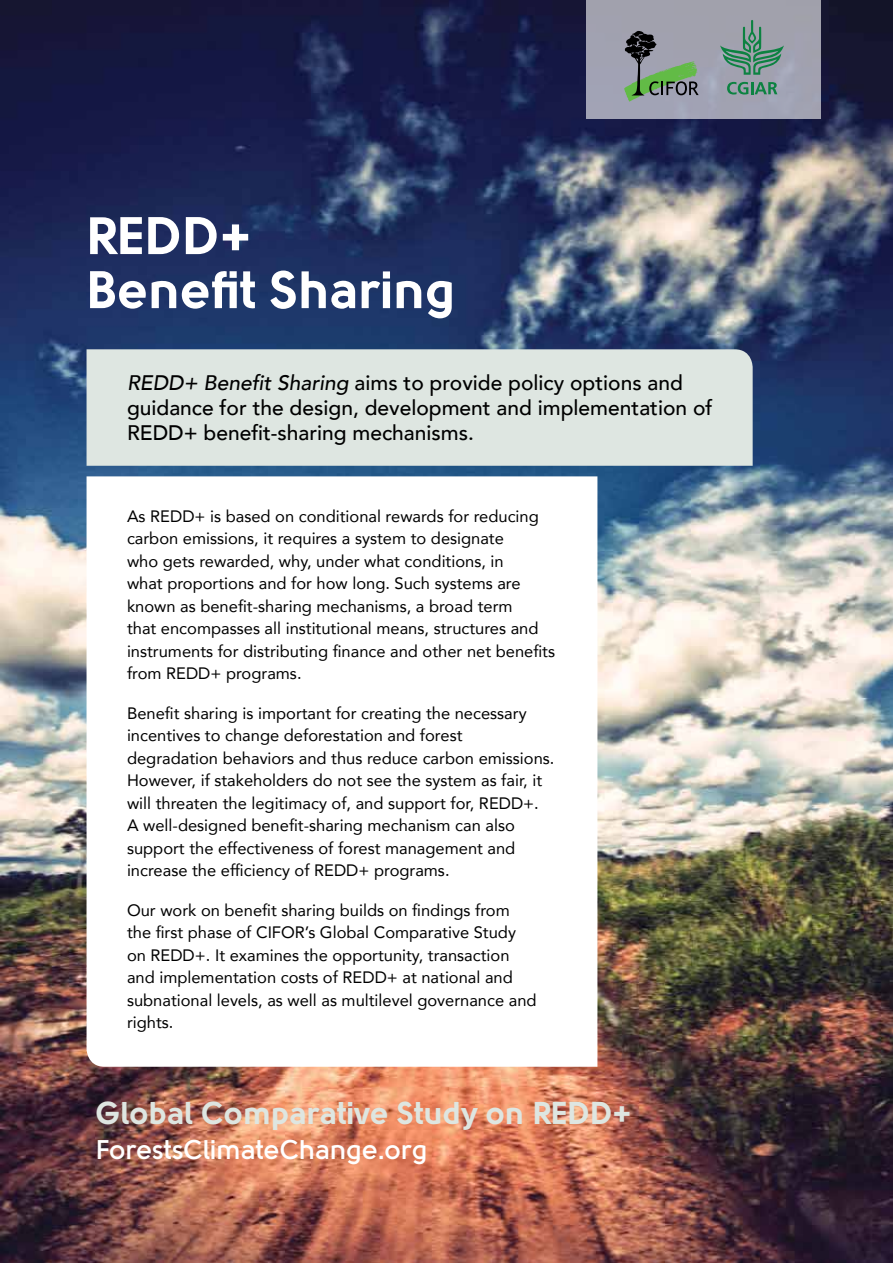
<style>
.page{position:relative;width:893px;height:1263px;background:#fff}
.page>*{position:absolute;margin:0;border:0;box-sizing:border-box;transform-origin:0 0}
.t1{font:900 52.5px/54px "Solomon";color:#fff}
.t2{font:900 31.5px "Solomon";color:#dee6e1}
.t3{font:700 27px "Solomon";color:#fff}
.t4{font:500 21px/25.2px "Avenir";color:#000}
.t5{font:16.5px/22.5px "Avenir";color:#000}
.s1{font-style:italic}
</style>
<div class="page">
<img style="left:0;top:0;width:893px;height:1263px">
<svg style="left:87px;top:476px;width:510px;height:591px"></svg>
<div style="left:87px;top:349px;width:666px;height:117px;background:#dee6e1"></div>
<div style="left:586px;top:0;width:235px;height:119px;background:#a1a1b0"></div>
<svg style="left:624px;top:31px;width:75px;height:71px"></svg>
<svg style="left:720px;top:20px;width:64px;height:55px"></svg>
<svg style="left:727px;top:82px;width:50px;height:13px"></svg>
<h1 class="t1" style="left:87px;top:208px;width:371px">REDD+<br>Benefit Sharing</h1>
<p class="t4" style="left:127px;top:369px;width:587px"><span class="s1">REDD+ Benefit Sharing</span> aims to provide policy options and guidance for the design, development and implementation of<br>REDD+ benefit-sharing mechanisms.</p>
<p class="t5" style="left:127px;top:504px;width:430px">As REDD+ is based on conditional rewards for reducing carbon emissions, it requires a system to designate<br>who gets rewarded, why, under what conditions, in<br>what proportions and for how long. Such systems are known as benefit-sharing mechanisms, a broad term<br>that encompasses all institutional means, structures and instruments for distributing finance and other net benefits from REDD+ programs.</p>
<p class="t5" style="left:127px;top:701px;width:429px">Benefit sharing is important for creating the necessary incentives to change deforestation and forest degradation behaviors and thus reduce carbon emissions.<br>However, if stakeholders do not see the system as fair, it will threaten the legitimacy of, and support for, REDD+.<br>A well-designed benefit-sharing mechanism can also support the effectiveness of forest management and increase the efficiency of REDD+ programs.</p>
<p class="t5" style="left:127px;top:898px;width:411px">Our work on benefit sharing builds on findings from the first phase of CIFOR’s Global Comparative Study on REDD+. It examines the opportunity, transaction and implementation costs of REDD+ at national and subnational levels, as well as multilevel governance and rights.</p>
<h2 class="t2" style="left:96px;top:1094px;width:539px">Global Comparative Study on REDD+</h2>
<h3 class="t3" style="left:96px;top:1134px;width:334px">ForestsClimateChange.org</h3>
</div>
